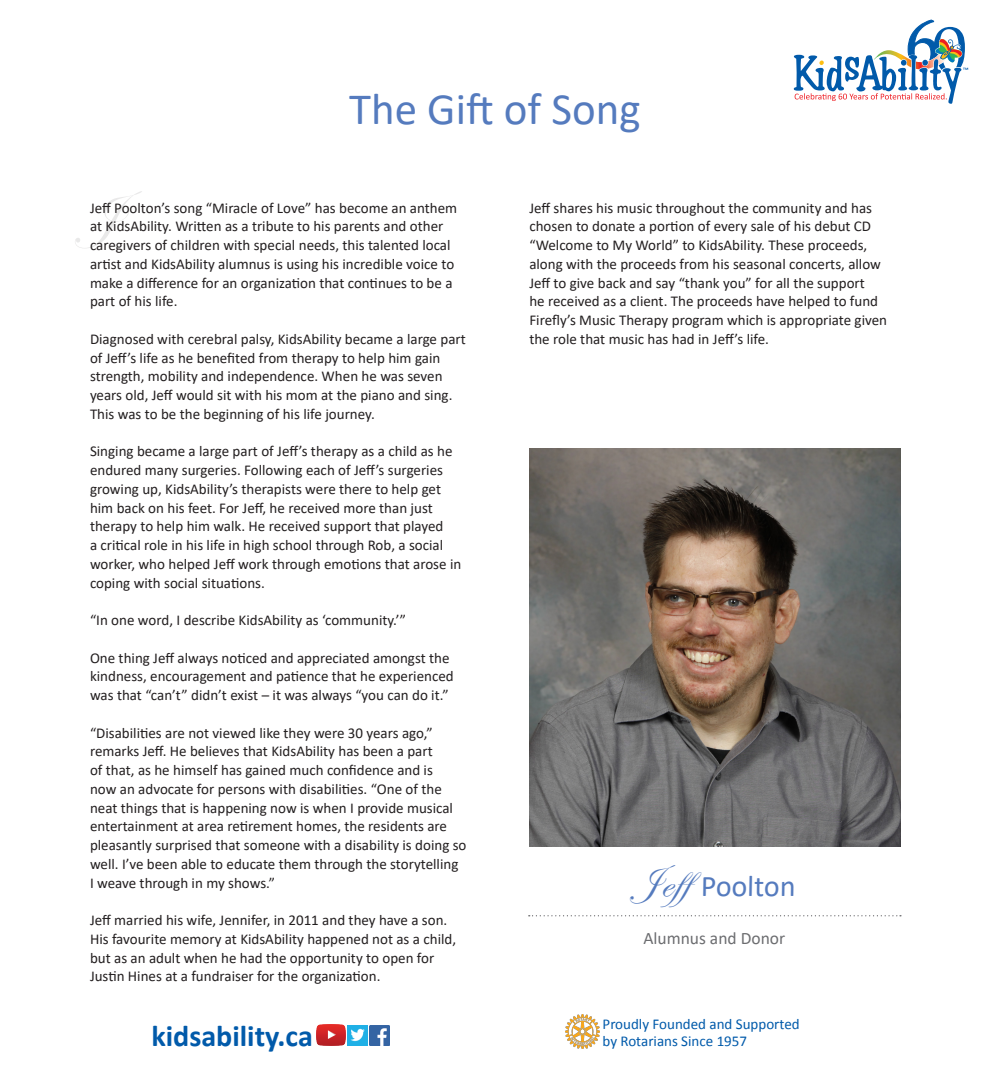
<style>
.page{position:relative;width:990px;height:1080px;background:#fff}
.page>*{position:absolute;margin:0;border:0;box-sizing:border-box;transform-origin:0 0}
.t1{font:67px "Edwardian Script ITC";color:#231f20}
.t2{font:45px "Calibri";color:#557bbe}
.t3{font:700 30.12px "Calibri";color:#015aaa}
.t4{font:30px "Calibri";color:#557bbe}
.t5{font:17.5px "Calibri";color:#6c6d70}
.t6{font:15px/18.8px "Calibri";color:#231f20}
.t7{font:15px/16.9px "Calibri";color:#015aaa}
.s1{font-family:"Edwardian Script ITC";font-size:45px}
</style>
<div class="page">
<svg style="left:529px;top:915px;width:372px;height:1px"></svg>
<img style="left:529px;top:448px;width:372px;height:398px">
<img style="left:565px;top:1015px;width:34px;height:34px">
<img style="left:369px;top:1025px;width:21px;height:21px">
<div style="left:347px;top:1025px;width:21px;height:20px;background:#1fb0e6"></div>
<img style="left:316px;top:1025px;width:51px;height:21px">
<svg style="left:794px;top:20px;width:174px;height:84px"></svg>
<p class="t2" style="left:349px;top:78px;width:293px">The Gift of Song</p>
<h1 class="t1" style="left:79px;top:180px;width:39px">J</h1>
<p class="t6" style="left:90px;top:198px;width:369px">Jeff Poolton’s song “Miracle of Love” has become an anthem at KidsAbility. Written as a tribute to his parents and other caregivers of children with special needs, this talented local artist and KidsAbility alumnus is using his incredible voice to make a difference for an organization that continues to be a part of his life.</p>
<p class="t6" style="left:90px;top:329px;width:377px">Diagnosed with cerebral palsy, KidsAbility became a large part of Jeff’s life as he benefited from therapy to help him gain strength, mobility and independence. When he was seven years old, Jeff would sit with his mom at the piano and sing.<br>This was to be the beginning of his life journey.</p>
<p class="t6" style="left:90px;top:442px;width:373px">Singing became a large part of Jeff’s therapy as a child as he endured many surgeries. Following each of Jeff’s surgeries growing up, KidsAbility’s therapists were there to help get him back on his feet. For Jeff, he received more than just therapy to help him walk. He received support that played<br>a critical role in his life in high school through Rob, a social worker, who helped Jeff work through emotions that arose in coping with social situations.</p>
<p class="t6" style="left:90px;top:610px;width:318px">“In one word, I describe KidsAbility as ‘community.’”</p>
<p class="t6" style="left:90px;top:648px;width:365px">One thing Jeff always noticed and appreciated amongst the kindness, encouragement and patience that he experienced was that “can’t” didn’t exist – it was always “you can do it.”</p>
<p class="t6" style="left:90px;top:723px;width:378px">“Disabilities are not viewed like they were 30 years ago,” remarks Jeff. He believes that KidsAbility has been a part<br>of that, as he himself has gained much confidence and is<br>now an advocate for persons with disabilities. “One of the neat things that is happening now is when I provide musical entertainment at area retirement homes, the residents are pleasantly surprised that someone with a disability is doing so well. I’ve been able to educate them through the storytelling<br>I weave through in my shows.”</p>
<p class="t6" style="left:90px;top:910px;width:368px">Jeff married his wife, Jennifer, in 2011 and they have a son.<br>His favourite memory at KidsAbility happened not as a child, but as an adult when he had the opportunity to open for Justin Hines at a fundraiser for the organization.</p>
<p class="t3" style="left:151px;top:1016px;width:163px">kidsability.ca</p>
<p class="t6" style="left:529px;top:198px;width:359px">Jeff shares his music throughout the community and has chosen to donate a portion of every sale of his debut CD “Welcome to My World” to KidsAbility. These proceeds, along with the proceeds from his seasonal concerts, allow Jeff to give back and say “thank you” for all the support<br>he received as a client. The proceeds have helped to fund Firefly’s Music Therapy program which is appropriate given the role that music has had in Jeff’s life.</p>
<p class="t4" style="left:633px;top:866px;width:164px"><span class="s1">Jeff</span>Poolton</p>
<p class="t5" style="left:643px;top:926px;width:143px">Alumnus and Donor</p>
<p class="t7" style="left:603px;top:1016px;width:199px">Proudly Founded and Supported by Rotarians Since 1957</p>
</div>
